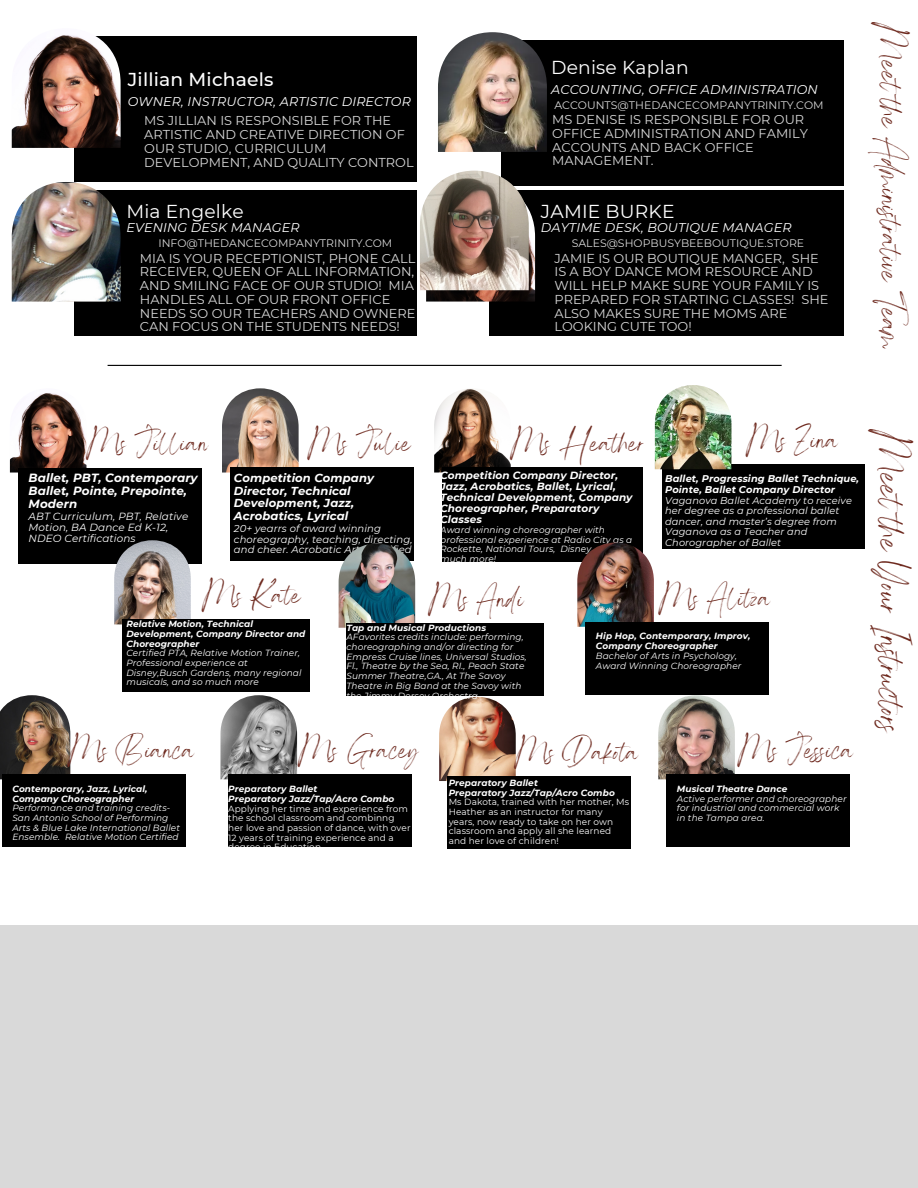
<style>
.page{position:relative;width:918px;height:1188px;background:#fff}
.page>*{position:absolute;margin:0;border:0;box-sizing:border-box;transform-origin:0 0}
.t1{font:44.85px "Angella White";color:#6d281d}
.t2{font:38.7px "Angella White";color:#6d281d}
.t3{font:34.5px "Angella White";letter-spacing:.01em;color:#6d281d}
.t4{font:18.75px "Montserrat";letter-spacing:.01em;color:#fff}
.t5{font:500 18.6px "Montserrat";letter-spacing:.01em;color:#fff}
.t6{font:18.6px "Montserrat";letter-spacing:.01em;color:#fff}
.t7{font:12.9px/13.6px "Montserrat";color:#d9d9d9}
.t8{font:italic 12.75px "Montserrat";letter-spacing:.01em;color:#fff}
.t9{font:italic 700 11.85px/13px "Montserrat";letter-spacing:.01em;color:#fff}
.t10{font:italic 700 11.55px/12.6px "Montserrat";letter-spacing:.01em;color:#fff}
.t11{font:10.95px "Montserrat";color:#d9d9d9}
.t12{font:italic 700 10.5px/11.1px "Montserrat";letter-spacing:.01em;color:#fff}
.t13{font:italic 10.35px/11.2px "Montserrat";letter-spacing:.01em;color:#fff}
.t14{font:italic 10.05px/10.9px "Montserrat";letter-spacing:.01em;color:#fff}
.t15{font:italic 9.75px/10.6px "Montserrat";letter-spacing:.01em;color:#fff}
.t16{font:italic 700 9.75px/10.6px "Montserrat";letter-spacing:.01em;color:#fff}
.t17{font:italic 9px/9.8px "Montserrat";letter-spacing:.01em;color:#fff}
.t18{font:italic 700 9px/9.8px "Montserrat";letter-spacing:.01em;color:#fff}
.t19{font:9px/9.8px "Montserrat";letter-spacing:.01em;color:#fff}
</style>
<div class="page">
<hr style="left:108px;top:365px;width:674px;height:1px;background:#000">
<div style="left:75px;top:36px;width:342px;height:146px;background:#000"></div>
<img style="left:12px;top:35px;width:109px;height:113px">
<div style="left:501px;top:40px;width:342px;height:146px;background:#000"></div>
<img style="left:438px;top:32px;width:109px;height:120px">
<div style="left:75px;top:190px;width:342px;height:145px;background:#000"></div>
<img style="left:12px;top:182px;width:109px;height:120px">
<div style="left:489px;top:190px;width:354px;height:145px;background:#000"></div>
<img style="left:426px;top:210px;width:109px;height:92px">
<img style="left:10px;top:393px;width:77px;height:80px">
<div style="left:18px;top:468px;width:184px;height:95px;background:#000"></div>
<img style="left:222px;top:388px;width:77px;height:85px">
<div style="left:230px;top:468px;width:184px;height:93px;background:#000"></div>
<img style="left:434px;top:389px;width:77px;height:84px">
<div style="left:442px;top:468px;width:201px;height:94px;background:#000"></div>
<img style="left:114px;top:540px;width:77px;height:84px">
<div style="left:122px;top:620px;width:187px;height:72px;background:#000"></div>
<div style="left:663px;top:465px;width:202px;height:84px;background:#000"></div>
<img style="left:655px;top:385px;width:76px;height:84px">
<img style="left:658px;top:695px;width:77px;height:84px">
<div style="left:666px;top:775px;width:184px;height:72px;background:#000"></div>
<img style="left:439px;top:697px;width:77px;height:84px">
<div style="left:447px;top:776px;width:184px;height:73px;background:#000"></div>
<img style="left:577px;top:543px;width:77px;height:84px">
<div style="left:585px;top:622px;width:184px;height:72px;background:#000"></div>
<img style="left:220px;top:695px;width:77px;height:84px">
<div style="left:228px;top:775px;width:184px;height:72px;background:#000"></div>
<img style="left:339px;top:544px;width:76px;height:84px">
<div style="left:346px;top:623px;width:198px;height:72px;background:#000"></div>
<img style="left:0;top:695px;width:70px;height:84px">
<div style="left:2px;top:775px;width:183px;height:72px;background:#000"></div>
<div style="left:0;top:926px;width:918px;height:262px;background:#d9d9d9"></div>
<img style="left:420px;top:171px;width:109px;height:119px">
<p class="t5" style="left:128px;top:68px;width:147px">Jillian Michaels</p>
<h3 class="t8" style="left:128px;top:94px;width:285px">OWNER, INSTRUCTOR, ARTISTIC DIRECTOR</h3>
<p class="t7" style="left:144px;top:114px;width:271px">MS JILLIAN IS RESPONSIBLE FOR THE<br>ARTISTIC AND CREATIVE DIRECTION OF<br>OUR STUDIO, CURRICULUM<br>DEVELOPMENT, AND QUALITY CONTROL</p>
<p class="t6" style="left:126px;top:200px;width:119px">Mia Engelke</p>
<p class="t8" style="left:126px;top:219px;width:175px">EVENING DESK MANAGER</p>
<h3 class="t11" style="left:158px;top:237px;width:236px">INFO@THEDANCECOMPANYTRINITY.COM</h3>
<p class="t7" style="left:140px;top:251px;width:277px">MIA IS YOUR RECEPTIONIST, PHONE CALL RECEIVER, QUEEN OF ALL INFORMATION, AND SMILING FACE OF OUR STUDIO! MIA HANDLES ALL OF OUR FRONT OFFICE NEEDS SO OUR TEACHERS AND OWNERE CAN FOCUS ON THE STUDENTS NEEDS!</p>
<h3 class="t4" style="left:551px;top:55px;width:139px">Denise Kaplan</h3>
<h3 class="t8" style="left:551px;top:82px;width:268px">ACCOUNTING, OFFICE ADMINISTRATION</h3>
<h3 class="t11" style="left:554px;top:99px;width:271px">ACCOUNTS@THEDANCECOMPANYTRINITY.COM</h3>
<p class="t7" style="left:552px;top:113px;width:257px">MS DENISE IS RESPONSIBLE FOR OUR<br>OFFICE ADMINISTRATION AND FAMILY<br>ACCOUNTS AND BACK OFFICE<br>MANAGEMENT.</p>
<p class="t4" style="left:541px;top:200px;width:135px">JAMIE BURKE</p>
<p class="t8" style="left:541px;top:219px;width:252px">DAYTIME DESK, BOUTIQUE MANAGER</p>
<p class="t11" style="left:572px;top:236px;width:234px">SALES@SHOPBUSYBEEBOUTIQUE.STORE</p>
<h5 class="t7" style="left:554px;top:251px;width:276px">JAMIE IS OUR BOUTIQUE MANGER, SHE<br>IS A BOY DANCE MOM RESOURCE AND<br>WILL HELP MAKE SURE YOUR FAMILY IS<br>PREPARED FOR STARTING CLASSES! SHE<br>ALSO MAKES SURE THE MOMS ARE<br>LOOKING CUTE TOO!</h5>
<p class="t2" style="left:914px;top:22px;width:332px;rotate:90deg">Meetthe Administrative Team</p>
<p class="t3" style="left:86px;top:422px;width:123px">Ms Jillian</p>
<p class="t9" style="left:29px;top:471px;width:171px">Ballet, PBT, Contemporary<br>Ballet, Pointe, Prepointe,<br>Modern</p>
<p class="t13" style="left:29px;top:511px;width:161px">ABT Curriculum, PBT, Relative<br>Motion, BA Dance Ed K-12,<br>NDEO Certifications</p>
<p class="t3" style="left:308px;top:422px;width:105px">Ms Julie</p>
<p class="t10" style="left:234px;top:472px;width:142px">Competition Company<br>Director, Technical<br>Development, Jazz,<br>Acrobatics, Lyrical</p>
<p class="t14" style="left:234px;top:523px;width:180px">20+ yearrs of award winning choreography, teaching, directing, and cheer. Acrobatic Arts Certified</p>
<h6 class="t3" style="left:510px;top:422px;width:136px">Ms Heather</h6>
<p class="t12" style="left:440px;top:469px;width:194px">Competition Company Director,<br>Jazz, Acrobatics, Ballet, Lyrical,<br>Technical Development, Company<br>Choreographer, Preparatory<br>Classes</p>
<h4 class="t17" style="left:440px;top:525px;width:194px">Award winning choreographer with professional experience at Radio City as a<br>Rockette, National Tours, Disney. and much more!</h4>
<p class="t3" style="left:746px;top:419px;width:94px">Ms Zina</p>
<h1 class="t16" style="left:665px;top:473px;width:196px">Ballet, Progressing Ballet Technique,<br>Pointe, Ballet Company Director</h1>
<p class="t15" style="left:665px;top:495px;width:188px">Vaganova Ballet Academy to receive her degree as a professional ballet dancer, and master’s degree from<br>Vaganova as a Teacher and<br>Chorographer of Ballet</p>
<p class="t3" style="left:202px;top:574px;width:101px">Ms Kate</p>
<p class="t18" style="left:126px;top:619px;width:181px">Relative Motion, Technical<br>Development, Company Director and<br>Choreographer</p>
<p class="t17" style="left:126px;top:648px;width:176px">Certified PTA, Relative Motion Trainer, Professional experience at Disney,Busch Gardens, many regional musicals, and so much more</p>
<p class="t3" style="left:428px;top:577px;width:97px">Ms Andi</p>
<p class="t18" style="left:346px;top:623px;width:141px">Tap and Musical Productions</p>
<p class="t17" style="left:346px;top:632px;width:182px">AFavorites credits include: performing, choreographing and/or directing for Empress Cruise lines, Universal Studios, Fl., Theatre by the Sea, RI., Peach State Summer Theatre,GA., At The Savoy Theatre in Big Band at the Savoy with the Jimmy Dorsey Orchestra</p>
<h3 class="t3" style="left:659px;top:576px;width:114px">Ms Alitza</h3>
<h3 class="t18" style="left:596px;top:631px;width:156px">Hip Hop, Contemporary, Improv,<br>Company Choreographer</h3>
<h3 class="t17" style="left:596px;top:650px;width:147px;line-height:10.5px">Bachelor of Arts in Psychology,<br>Award Winning Choreographer</h3>
<p class="t3" style="left:68px;top:729px;width:129px">Ms Bianca</p>
<p class="t18" style="left:12px;top:784px;width:137px">Contemporary, Jazz, Lyrical,<br>Company Choreographer</p>
<p class="t17" style="left:12px;top:803px;width:169px">Performance and training credits-San Antonio School of Performing Arts &amp; Blue Lake International Ballet Ensemble. Relative Motion Certified</p>
<p class="t3" style="left:298px;top:729px;width:122px">Ms Gracey</p>
<h3 class="t18" style="left:228px;top:784px;width:91px">Preparatory Ballet</h3>
<h3 class="t18" style="left:228px;top:794px;width:168px">Preparatory Jazz/Tap/Acro Combo</h3>
<h3 class="t19" style="left:228px;top:803px;width:184px">Applying her time and experience from the school classroom and combinng her love and passion of dance, with over 12 years of training experience and a degree in Education</h3>
<h3 class="t3" style="left:514px;top:731px;width:126px">Ms Dakota</h3>
<p class="t18" style="left:449px;top:778px;width:91px">Preparatory Ballet</p>
<p class="t18" style="left:449px;top:788px;width:168px">Preparatory Jazz/Tap/Acro Combo</p>
<p class="t19" style="left:449px;top:797px;width:182px">Ms Dakota, trained with her mother, Ms<br>Heather as an instructor for many years, now ready to take on her own classroom and apply all she learned and her love of children!</p>
<p class="t3" style="left:738px;top:729px;width:118px">Ms Jessica</p>
<p class="t18" style="left:677px;top:784px;width:112px">Musical Theatre Dance</p>
<p class="t17" style="left:677px;top:794px;width:171px">Active performer and choreographer for industrial and commercial work in the Tampa area.</p>
<p class="t1" style="left:918px;top:429px;width:313px;rotate:90deg">Meetthe Your Instructors</p>
</div>
